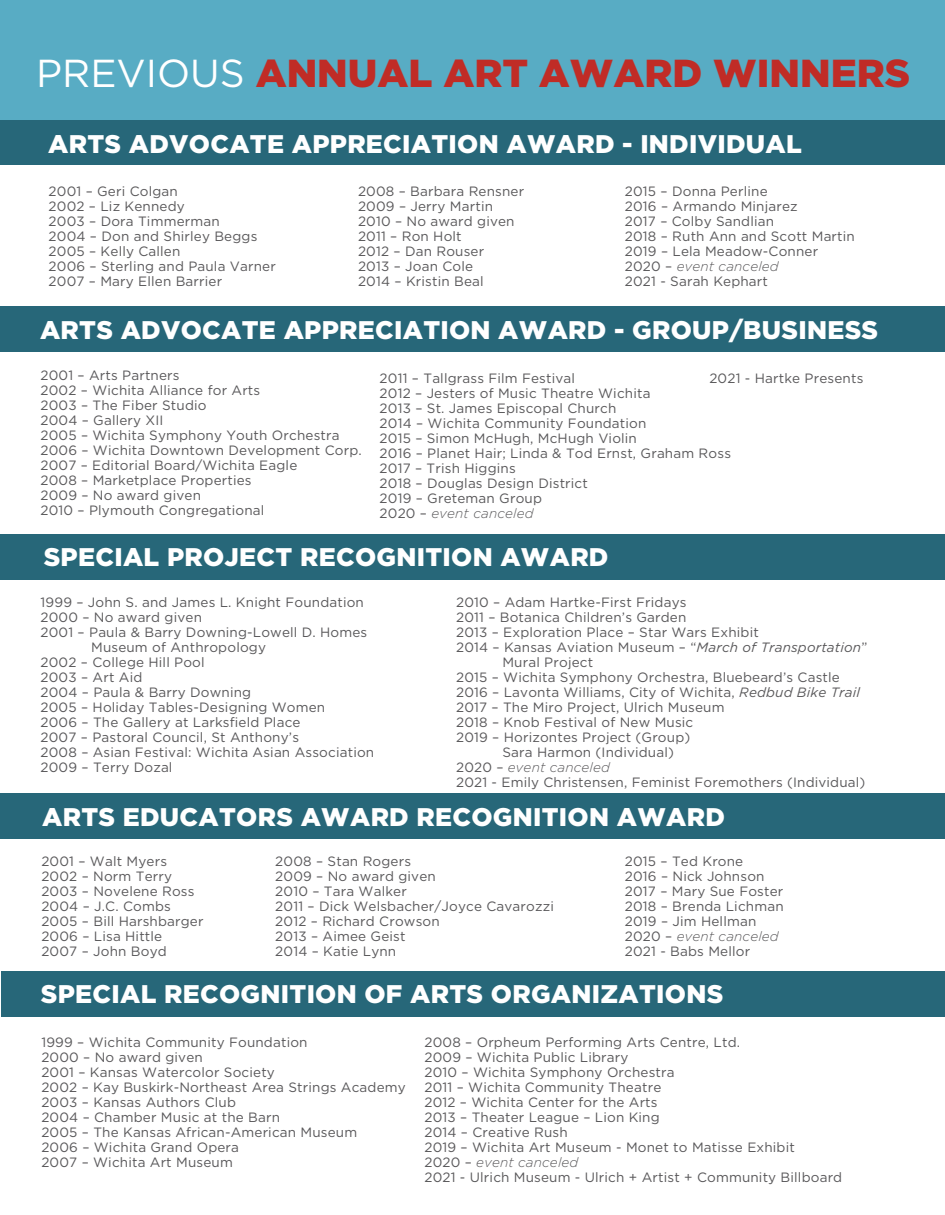
<style>
.page{position:relative;width:945px;height:1215px;background:#fff}
.page>*{position:absolute;margin:0;border:0;box-sizing:border-box;transform-origin:0 0}
.t1{font:900 39px "Gotham";color:#c02c26}
.t2{font:900 25.5px "Gotham";letter-spacing:.01em;color:#fff}
.t3{font:13.5px/15px "Gotham";letter-spacing:.01em;color:#59585a}
.t4{font:italic 300 13.5px "Gotham";letter-spacing:.01em;color:#59585a}
.s1{font-weight:400;color:#fff}
.s2{font-weight:300;font-style:italic}
.s3{font-style:italic}
.s4{font-weight:400;font-style:normal}
</style>
<div class="page">
<div style="left:1px;top:971px;width:944px;height:46px;background:#276779"></div>
<div style="left:0;top:534px;width:945px;height:46px;background:#276779"></div>
<div style="left:1px;top:793px;width:944px;height:45px;background:#276779"></div>
<div style="left:0;top:306px;width:945px;height:46px;background:#276779"></div>
<div style="left:1px;top:120px;width:944px;height:45px;background:#276779"></div>
<div style="left:1px;top:0;width:944px;height:119px;background:#58acc4"></div>
<h1 class="t1" style="left:36px;top:47px;width:876px"><span class="s1">PREVIOUS</span> ANNUAL ART AWARD WINNERS</h1>
<h2 class="t2" style="left:48px;top:126px;width:755px">ARTS ADVOCATE APPRECIATION AWARD - INDIVIDUAL</h2>
<p class="t3" style="left:49px;top:183px;width:229px">2001 – Geri Colgan<br>2002 – Liz Kennedy<br>2003 – Dora Timmerman<br>2004 – Don and Shirley Beggs<br>2005 – Kelly Callen<br>2006 – Sterling and Paula Varner<br>2007 – Mary Ellen Barrier</p>
<p class="t3" style="left:358px;top:183px;width:168px">2008 – Barbara Rensner<br>2009 – Jerry Martin<br>2010 – No award given<br>2011 – Ron Holt<br>2012 – Dan Rouser<br>2013 – Joan Cole<br>2014 – Kristin Beal</p>
<p class="t3" style="left:625px;top:183px;width:232px">2015 – Donna Perline<br>2016 – Armando Minjarez<br>2017 – Colby Sandlian<br>2018 – Ruth Ann and Scott Martin<br>2019 – Lela Meadow-Conner<br>2020 – <span class="s2">event canceled<br></span>2021 - Sarah Kephart</p>
<h2 class="t2" style="left:40px;top:313px;width:840px">ARTS ADVOCATE APPRECIATION AWARD - GROUP/BUSINESS</h2>
<p class="t3" style="left:40px;top:368px;width:323px">2001 – Arts Partners<br>2002 – Wichita Alliance for Arts<br>2003 – The Fiber Studio<br>2004 – Gallery XII<br>2005 – Wichita Symphony Youth Orchestra<br>2006 – Wichita Downtown Development Corp.<br>2007 – Editorial Board/Wichita Eagle<br>2008 – Marketplace Properties<br>2009 – No award given<br>2010 – Plymouth Congregational</p>
<p class="t3" style="left:380px;top:370px;width:353px">2011 – Tallgrass Film Festival<br>2012 – Jesters of Music Theatre Wichita<br>2013 – St. James Episcopal Church<br>2014 – Wichita Community Foundation<br>2015 – Simon McHugh, McHugh Violin<br>2016 – Planet Hair; Linda &amp; Tod Ernst, Graham Ross<br>2017 – Trish Higgins<br>2018 – Douglas Design District<br>2019 – Greteman Group<br>2020 – <span class="s2">event canceled</span></p>
<p class="t3" style="left:709px;top:371px;width:156px">2021 - Hartke Presents</p>
<h2 class="t2" style="left:44px;top:539px;width:566px">SPECIAL PROJECT RECOGNITION AWARD</h2>
<p class="t3" style="left:41px;top:594px;width:325px">1999 – John S. and James L. Knight Foundation</p>
<p class="t3" style="left:41px;top:609px;width:163px">2000 – No award given</p>
<p class="t3" style="left:41px;top:624px;width:328px">2001 – Paula &amp; Barry Downing-Lowell D. Homes</p>
<p class="t3" style="left:91px;top:639px;width:176px">Museum of Anthropology</p>
<p class="t3" style="left:41px;top:654px;width:166px">2002 – College Hill Pool</p>
<p class="t3" style="left:41px;top:669px;width:103px">2003 – Art Aid</p>
<p class="t3" style="left:41px;top:684px;width:212px">2004 – Paula &amp; Barry Downing</p>
<p class="t3" style="left:41px;top:699px;width:286px">2005 – Holiday Tables-Designing Women</p>
<p class="t3" style="left:41px;top:714px;width:261px">2006 – The Gallery at Larksfield Place</p>
<p class="t3" style="left:41px;top:729px;width:260px">2007 – Pastoral Council, St Anthony’s</p>
<p class="t3" style="left:41px;top:744px;width:335px">2008 – Asian Festival: Wichita Asian Association</p>
<p class="t3" style="left:41px;top:759px;width:133px">2009 – Terry Dozal</p>
<p class="t3" style="left:456px;top:594px;width:232px">2010 – Adam Hartke-First Fridays</p>
<p class="t3" style="left:456px;top:609px;width:232px">2011 – Botanica Children’s Garden</p>
<p class="t3" style="left:456px;top:624px;width:304px">2013 – Exploration Place – Star Wars Exhibit</p>
<p class="t3" style="left:456px;top:639px;width:413px">2014 – Kansas Aviation Museum – “<span class="s3">March of Transportation</span>”</p>
<p class="t3" style="left:502px;top:654px;width:92px">Mural Project</p>
<p class="t3" style="left:456px;top:669px;width:385px">2015 – Wichita Symphony Orchestra, Bluebeard’s Castle</p>
<p class="t3" style="left:456px;top:684px;width:405px">2016 – Lavonta Williams, City of Wichita, <span class="s3">Redbud Bike Trail</span></p>
<p class="t3" style="left:456px;top:699px;width:270px">2017 – The Miro Project, Ulrich Museum</p>
<p class="t3" style="left:456px;top:714px;width:239px">2018 – Knob Festival of New Music</p>
<p class="t3" style="left:456px;top:729px;width:236px">2019 – Horizontes Project (Group)</p>
<p class="t3" style="left:502px;top:744px;width:173px">Sara Harmon (Individual)</p>
<p class="t4" style="left:456px;top:759px;width:155px"><span class="s4">2020 –</span> event canceled</p>
<p class="t3" style="left:456px;top:774px;width:411px">2021 - Emily Christensen, Feminist Foremothers (Individual)</p>
<h2 class="t2" style="left:42px;top:799px;width:684px">ARTS EDUCATORS AWARD RECOGNITION AWARD</h2>
<p class="t3" style="left:41px;top:853px;width:164px">2001 – Walt Myers<br>2002 – Norm Terry<br>2003 – Novelene Ross<br>2004 – J.C. Combs<br>2005 – Bill Harshbarger<br>2006 – Lisa Hittle<br>2007 – John Boyd</p>
<p class="t3" style="left:275px;top:853px;width:280px">2008 – Stan Rogers<br>2009 – No award given<br>2010 – Tara Walker<br>2011 – Dick Welsbacher/Joyce Cavarozzi<br>2012 – Richard Crowson<br>2013 – Aimee Geist<br>2014 – Katie Lynn</p>
<h2 class="t2" style="left:41px;top:977px;width:684px">SPECIAL RECOGNITION OF ARTS ORGANIZATIONS</h2>
<p class="t3" style="left:41px;top:1034px;width:366px">1999 – Wichita Community Foundation<br>2000 – No award given<br>2001 – Kansas Watercolor Society<br>2002 – Kay Buskirk-Northeast Area Strings Academy<br>2003 – Kansas Authors Club<br>2004 – Chamber Music at the Barn<br>2005 – The Kansas African-American Museum<br>2006 – Wichita Grand Opera<br>2007 – Wichita Art Museum</p>
<p class="t3" style="left:424px;top:1034px;width:419px">2008 – Orpheum Performing Arts Centre, Ltd.<br>2009 – Wichita Public Library<br>2010 – Wichita Symphony Orchestra<br>2011 – Wichita Community Theatre<br>2012 – Wichita Center for the Arts<br>2013 – Theater League – Lion King<br>2014 – Creative Rush<br>2019 – Wichita Art Museum - Monet to Matisse Exhibit<br>2020 – <span class="s2">event canceled<br></span>2021 - Ulrich Museum - Ulrich + Artist + Community Billboard</p>
<p class="t3" style="left:625px;top:853px;width:160px">2015 – Ted Krone<br>2016 – Nick Johnson<br>2017 – Mary Sue Foster<br>2018 – Brenda Lichman<br>2019 – Jim Hellman<br>2020 – <span class="s2">event canceled<br></span>2021 - Babs Mellor</p>
</div>
